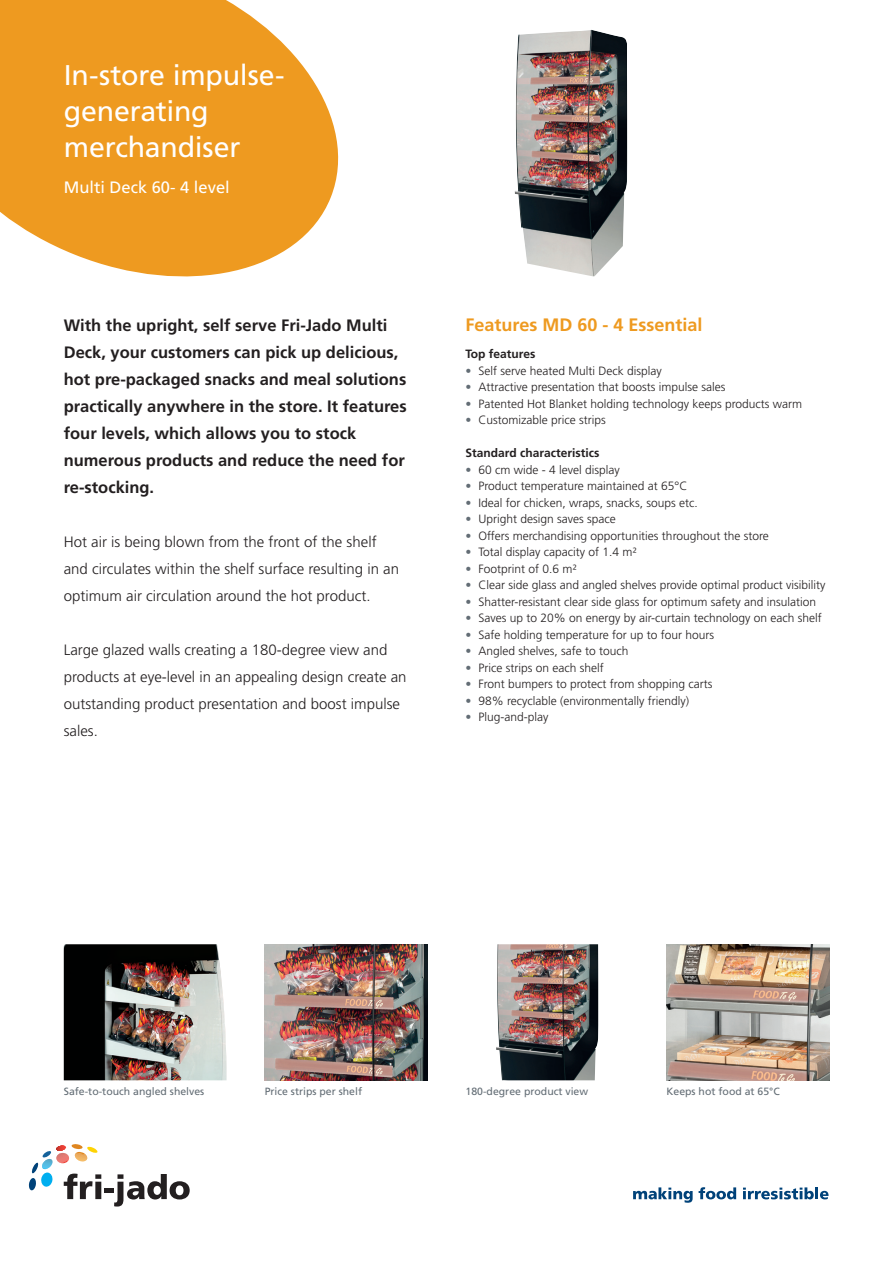
<style>
.page{position:relative;width:893px;height:1263px;background:#fff}
.page>*{position:absolute;margin:0;border:0;box-sizing:border-box;transform-origin:0 0}
.t1{font:28.5px/36px "Frutiger LT Std";letter-spacing:-.005em;color:#fff}
.t2{font:700 18px "Frutiger LT Std";color:#ee9a20}
.t3{font:700 16.5px/27px "Frutiger LT Std";color:#231f20}
.t4{font:16.5px "Frutiger LT Std";color:#fff}
.t5{font:300 15px/27px "Frutiger LT Std";color:#231f20}
.t6{font:300 12px "Frutiger LT Std";color:#231f20}
.t7{font:700 12px "Frutiger LT Std";color:#231f20}
.t8{font:10.5px "Frutiger LT Std";color:#636d75}
.s1{color:#636d75}
</style>
<div class="page">
<svg style="left:0;top:0;width:338px;height:276px;background:#f0a73e"></svg>
<svg style="left:29px;top:1144px;width:161px;height:62px"></svg>
<img style="left:64px;top:944px;width:162px;height:136px">
<img style="left:265px;top:944px;width:162px;height:136px">
<img style="left:496px;top:944px;width:103px;height:136px">
<img style="left:666px;top:944px;width:163px;height:136px">
<img style="left:514px;top:30px;width:114px;height:246px">
<svg style="left:633px;top:1187px;width:60px;height:16px"></svg>
<svg style="left:699px;top:1187px;width:37px;height:12px"></svg>
<svg style="left:743px;top:1187px;width:85px;height:12px"></svg>
<h1 class="t1" style="left:64px;top:58px;width:222px">In-store impulse&shy;generating merchandiser</h1>
<h3 class="t4" style="left:64px;top:178px;width:167px">Multi Deck 60- 4 level</h3>
<p class="t3" style="left:64px;top:312px;width:344px">With the upright, self serve Fri-Jado Multi Deck, your customers can pick up delicious, hot pre-packaged snacks and meal solutions practically anywhere in the store. It features four levels, which allows you to stock numerous products and reduce the need for re-stocking.</p>
<p class="t5" style="left:64px;top:529px;width:337px">Hot air is being blown from the front of the shelf and circulates within the shelf surface resulting in an optimum air circulation around the hot product.</p>
<p class="t5" style="left:64px;top:637px;width:344px">Large glazed walls creating a 180-degree view and products at eye-level in an appealing design create an outstanding product presentation and boost impulse sales.</p>
<h2 class="t2" style="left:466px;top:314px;width:238px">Features MD 60 - 4 Essential</h2>
<p class="t7" style="left:466px;top:347px;width:71px">Top features</p>
<p class="t6" style="left:466px;top:364px;width:198px"><span class="s1">•</span> Self serve heated Multi Deck display</p>
<p class="t6" style="left:466px;top:380px;width:261px"><span class="s1">•</span> Attractive presentation that boosts impulse sales</p>
<p class="t6" style="left:466px;top:397px;width:338px"><span class="s1">•</span> Patented Hot Blanket holding technology keeps products warm</p>
<p class="t6" style="left:466px;top:413px;width:142px"><span class="s1">•</span> Customizable price strips</p>
<p class="t7" style="left:466px;top:446px;width:135px">Standard characteristics</p>
<p class="t6" style="left:466px;top:463px;width:156px"><span class="s1">•</span> 60 cm wide - 4 level display</p>
<p class="t6" style="left:466px;top:479px;width:223px"><span class="s1">•</span> Product temperature maintained at 65°C</p>
<p class="t6" style="left:466px;top:496px;width:234px"><span class="s1">•</span> Ideal for chicken, wraps, snacks, soups etc.</p>
<p class="t6" style="left:466px;top:512px;width:152px"><span class="s1">•</span> Upright design saves space</p>
<p class="t6" style="left:466px;top:529px;width:305px"><span class="s1">•</span> Offers merchandising opportunities throughout the store</p>
<p class="t6" style="left:466px;top:545px;width:173px"><span class="s1">•</span> Total display capacity of 1.4 m²</p>
<p class="t6" style="left:466px;top:562px;width:113px"><span class="s1">•</span> Footprint of 0.6 m²</p>
<p class="t6" style="left:466px;top:578px;width:361px"><span class="s1">•</span> Clear side glass and angled shelves provide optimal product visibility</p>
<p class="t6" style="left:466px;top:595px;width:352px"><span class="s1">•</span> Shatter-resistant clear side glass for optimum safety and insulation</p>
<p class="t6" style="left:466px;top:611px;width:358px"><span class="s1">•</span> Saves up to 20% on energy by air-curtain technology on each shelf</p>
<p class="t6" style="left:466px;top:628px;width:250px"><span class="s1">•</span> Safe holding temperature for up to four hours</p>
<p class="t6" style="left:466px;top:644px;width:164px"><span class="s1">•</span> Angled shelves, safe to touch</p>
<p class="t6" style="left:466px;top:661px;width:140px"><span class="s1">•</span> Price strips on each shelf</p>
<p class="t6" style="left:466px;top:677px;width:248px"><span class="s1">•</span> Front bumpers to protect from shopping carts</p>
<p class="t6" style="left:466px;top:694px;width:225px"><span class="s1">•</span> 98% recyclable (environmentally friendly)</p>
<p class="t6" style="left:466px;top:710px;width:84px"><span class="s1">•</span> Plug-and-play</p>
<p class="t8" style="left:64px;top:1085px;width:142px">Safe-to-touch angled shelves</p>
<p class="t8" style="left:265px;top:1085px;width:99px">Price strips per shelf</p>
<p class="t8" style="left:466px;top:1085px;width:124px">180-degree product view</p>
<p class="t8" style="left:667px;top:1085px;width:115px">Keeps hot food at 65°C</p>
</div>
